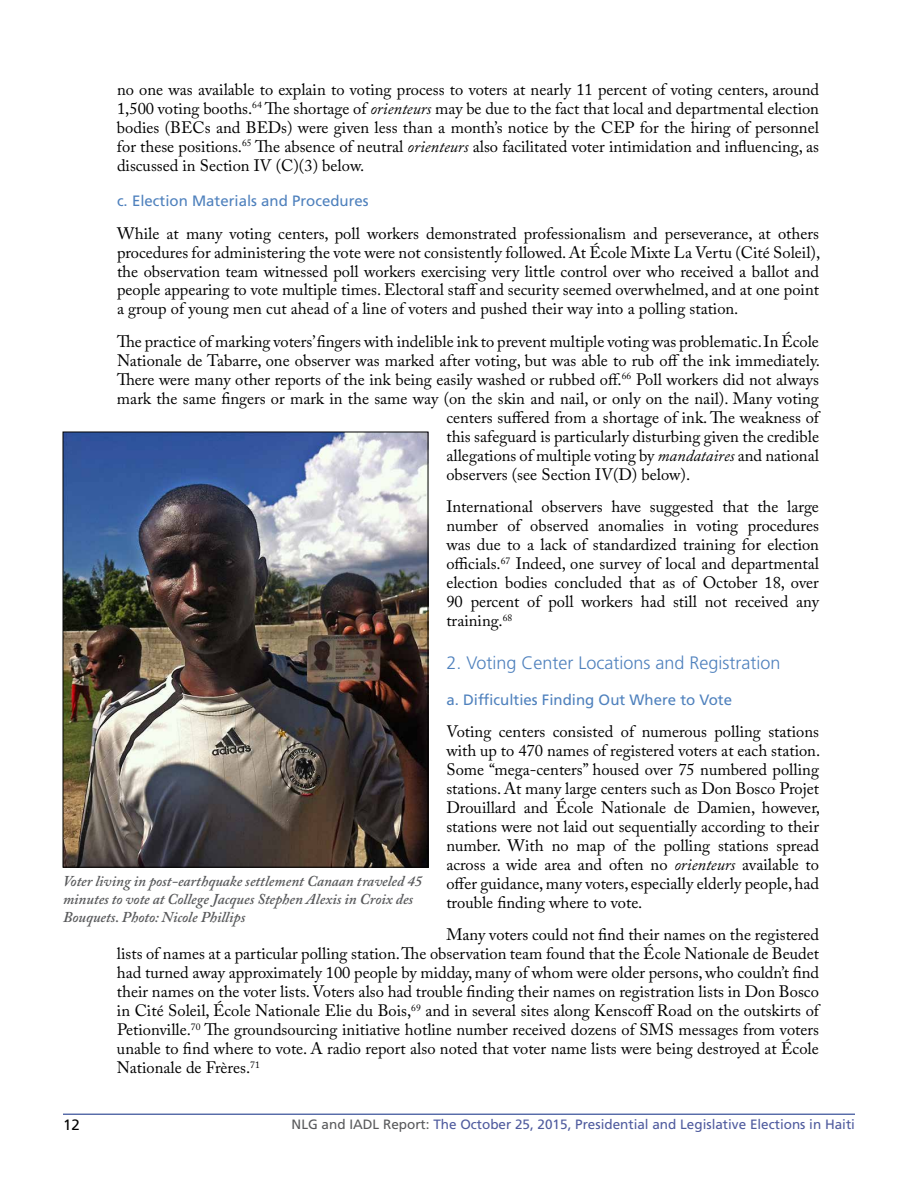
<style>
.page{position:relative;width:918px;height:1188px;background:#fff}
.page>*{position:absolute;margin:0;border:0;box-sizing:border-box;transform-origin:0 0}
.t1{font:300 18px "Frutiger LT Std";color:#4f81bd}
.t2{font:16.5px/19px "Adobe Caslon Pro";color:#000;text-align:justify}
.t3{font:italic 600 15px/18px "Adobe Caslon Pro";color:#58595b}
.t4{font:15px "Frutiger LT Std";color:#4f81bd}
.t5{font:15px "Frutiger LT Std";color:#000}
.t6{font:13.5px "Frutiger LT Std";color:#4f5b9e}
.s1{font-style:italic}
.s2{color:#58595b}
</style>
<div class="page">
<hr style="left:63px;top:1114px;width:792px;height:1px;background:#25408f">
<img style="left:65px;top:434px;width:361px;height:432px">
<div style="left:63px;top:432px;width:365px;height:436px;border:1px solid #000"></div>
<p class="t2" style="left:117px;top:80px;width:704px">no one was available to explain to voting process to voters at nearly 11 percent of voting centers, around 1,500 voting booths.<sup>64</sup> The shortage of <span class="s1">orienteurs</span> may be due to the fact that local and departmental election bodies (BECs and BEDs) were given less than a month’s notice by the CEP for the hiring of personnel for these positions.<sup>65</sup> The absence of neutral <span class="s1">orienteurs</span> also facilitated voter intimidation and influencing, as discussed in Section IV (C)(3) below.</p>
<p class="t4" style="left:117px;top:192px;width:253px">c. Election Materials and Procedures</p>
<p class="t2" style="left:117px;top:223px;width:705px">While at many voting centers, poll workers demonstrated professionalism and perseverance, at others procedures for administering the vote were not consistently followed. At École Mixte La Vertu (Cité Soleil), the observation team witnessed poll workers exercising very little control over who received a ballot and people appearing to vote multiple times. Electoral staff and security seemed overwhelmed, and at one point a group of young men cut ahead of a line of voters and pushed their way into a polling station.</p>
<p class="t2" style="left:117px;top:332px;width:704px">The practice of marking voters’ fingers with indelible ink to prevent multiple voting was problematic. In École</p>
<p class="t2" style="left:117px;top:351px;width:705px">Nationale de Tabarre, one observer was marked after voting, but was able to rub off the ink immediately.</p>
<p class="t2" style="left:117px;top:370px;width:704px">There were many other reports of the ink being easily washed or rubbed off.<sup>66</sup> Poll workers did not always</p>
<p class="t2" style="left:117px;top:389px;width:703px">mark the same fingers or mark in the same way (on the skin and nail, or only on the nail). Many voting</p>
<p class="t2" style="left:446px;top:408px;width:376px">centers suffered from a shortage of ink. The weakness of</p>
<p class="t2" style="left:446px;top:427px;width:374px">this safeguard is particularly disturbing given the credible</p>
<p class="t2" style="left:446px;top:446px;width:374px">allegations of multiple voting by <span class="s1">mandataires</span> and national</p>
<p class="t2" style="left:446px;top:465px;width:245px">observers (see Section IV(D) below).</p>
<p class="t2" style="left:446px;top:497px;width:375px">International observers have suggested that the large number of observed anomalies in voting procedures was due to a lack of standardized training for election officials.<sup>67</sup> Indeed, one survey of local and departmental election bodies concluded that as of October 18, over 90 percent of poll workers had still not received any training.<sup>68</sup></p>
<p class="t1" style="left:446px;top:653px;width:336px">2. Voting Center Locations and Registration</p>
<p class="t4" style="left:446px;top:691px;width:287px">a. Difficulties Finding Out Where to Vote</p>
<p class="t2" style="left:446px;top:722px;width:375px">Voting centers consisted of numerous polling stations with up to 470 names of registered voters at each station.<br>Some “mega-centers” housed over 75 numbered polling stations. At many large centers such as Don Bosco Projet Drouillard and École Nationale de Damien, however, stations were not laid out sequentially according to their number. With no map of the polling stations spread across a wide area and often no <span class="s1">orienteurs</span> available to offer guidance, many voters, especially elderly people, had trouble finding where to vote.</p>
<p class="t2" style="left:117px;top:925px;width:705px;text-align:left;text-indent:329px">Many voters could not find their names on the registered lists of names at a particular polling station. The observation team found that the École Nationale de Beudet had turned away approximately 100 people by midday, many of whom were older persons, who couldn’t find their names on the voter lists. Voters also had trouble finding their names on registration lists in Don Bosco in Cité Soleil, École Nationale Elie du Bois,<sup>69</sup> and in several sites along Kenscoff Road on the outskirts of Petionville.<sup>70</sup> The groundsourcing initiative hotline number received dozens of SMS messages from voters unable to find where to vote. A radio report also noted that voter name lists were being destroyed at École Nationale de Frères.<sup>71</sup></p>
<p class="t3" style="left:63px;top:872px;width:361px">Voter living in post-earthquake settlement Canaan traveled 45 minutes to vote at College Jacques Stephen Alexis in Croix des<br>Bouquets. Photo: Nicole Phillips</p>
<p class="t5" style="left:63px;top:1116px;width:18px">12</p>
<p class="t6" style="left:292px;top:1117px;width:565px"><span class="s2">NLG and IADL Report:</span> The October 25, 2015, Presidential and Legislative Elections in Haiti</p>
</div>
